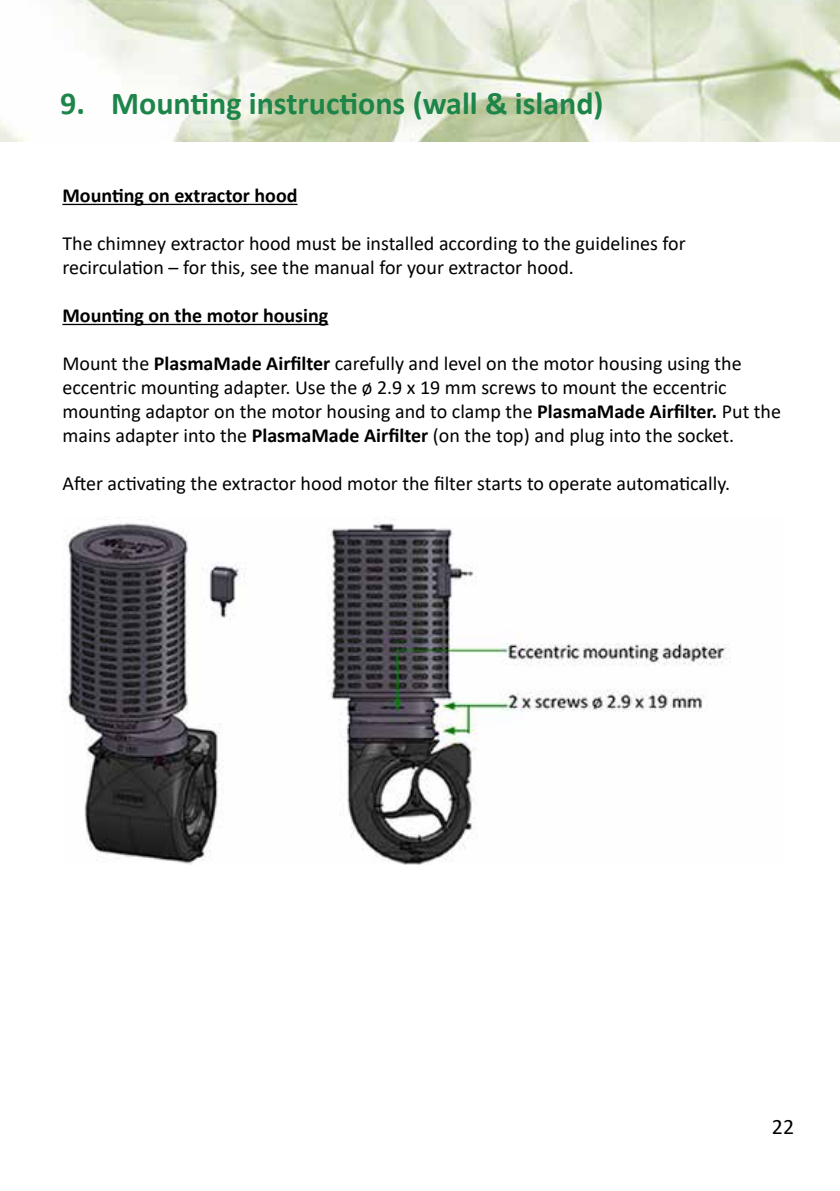
<style>
.page{position:relative;width:840px;height:1191px;background:#fff}
.page>*{position:absolute;margin:0;border:0;box-sizing:border-box;transform-origin:0 0}
.t1{font:700 32px "Calibri";color:#1e854a}
.t2{font:22px "Calibri";color:#000}
.t3{font:20px/24px "Calibri";color:#000}
.t4{font:700 20px "Calibri";color:#000}
.s1{font-weight:700}
</style>
<div class="page">
<img style="left:0;top:0;width:839px;height:142px">
<hr style="left:62px;top:204px;width:235px;height:1px;background:#000">
<hr style="left:62px;top:324px;width:266px;height:1px;background:#000">
<img style="left:62px;top:519px;width:669px;height:345px">
<h1 class="t1" style="left:60px;top:81px;width:544px">9. Mounting instructions (wall &amp; island)</h1>
<p class="t4" style="left:62px;top:181px;width:236px">Mounting on extractor hood</p>
<p class="t3" style="left:62px;top:231px;width:624px">The chimney extractor hood must be installed according to the guidelines for recirculation – for this, see the manual for your extractor hood.</p>
<p class="t4" style="left:62px;top:301px;width:267px">Mounting on the motor housing</p>
<p class="t3" style="left:62px;top:351px;width:719px">Mount the <span class="s1">PlasmaMade Airfilter</span> carefully and level on the motor housing using the eccentric mounting adapter. Use the ø 2.9 x 19 mm screws to mount the eccentric mounting adaptor on the motor housing and to clamp the <span class="s1">PlasmaMade Airfilter.</span> Put the mains adapter into the <span class="s1">PlasmaMade Airfilter</span> (on the top) and plug into the socket.</p>
<p class="t3" style="left:62px;top:471px;width:669px">After activating the extractor hood motor the filter starts to operate automatically.</p>
<p class="t2" style="left:771px;top:1111px;width:24px">22</p>
</div>
